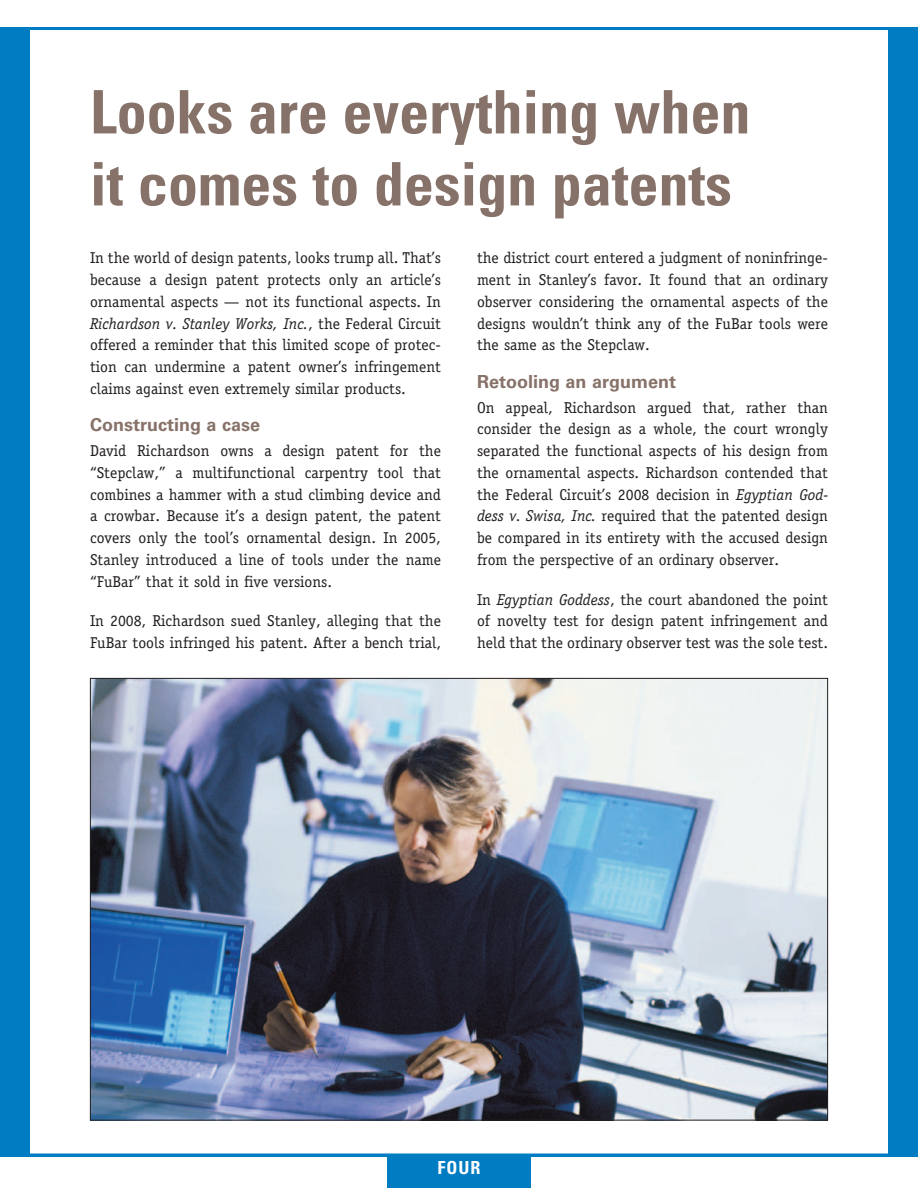
<style>
.page{position:relative;width:918px;height:1188px;background:#fff}
.page>*{position:absolute;margin:0;border:0;box-sizing:border-box;transform-origin:0 0}
.Headline{font:700 condensed 60px/72px "Univers LT Std";color:#877269}
.Subhead{font:700 18px "Univers LT Std";color:#877269}
.t1{font:700 condensed 18px "Univers LT Std";color:#fff}
.Body{font:15.75px/21.8px "Officina Serif Std";color:#231f20;text-align:justify}
.s1{font-style:italic}
</style>
<div class="page">
<div style="left:0;top:27px;width:918px;height:1129px;background:#007cc2"></div>
<div style="left:27px;top:27px;width:864px;height:1129px;background:#fff;border:3px solid #007cc2"></div>
<div style="left:387px;top:1156px;width:144px;height:32px;background:#007cc2"></div>
<img style="left:92px;top:680px;width:734px;height:438px">
<p class="Headline" style="left:90px;top:76px;width:662px">Looks are everything when it comes to design patents</p>
<p class="Body" style="left:90px;top:247px;width:353px">In the world of design patents, looks trump all. That’s because a design patent protects only an article’s ornamental aspects — not its functional aspects. In <span class="s1">Richardson v. Stanley Works, Inc.</span>, the Federal Circuit offered a reminder that this limited scope of protec&shy;tion can undermine a patent owner’s infringement claims against even extremely similar products.</p>
<p class="Subhead" style="left:90px;top:414px;width:172px">Constructing a case</p>
<p class="Body" style="left:90px;top:440px;width:353px">David Richardson owns a design patent for the “Stepclaw,” a multifunctional carpentry tool that combines a hammer with a stud climbing device and a crowbar. Because it’s a design patent, the patent covers only the tool’s ornamental design. In 2005, Stanley introduced a line of tools under the name “FuBar” that it sold in five versions.</p>
<p class="Body" style="left:90px;top:610px;width:353px">In 2008, Richardson sued Stanley, alleging that the<br>FuBar tools infringed his patent. After a bench trial,</p>
<p class="Body" style="left:477px;top:247px;width:353px">the district court entered a judgment of noninfringe&shy;ment in Stanley’s favor. It found that an ordinary observer considering the ornamental aspects of the designs wouldn’t think any of the FuBar tools were the same as the Stepclaw.</p>
<p class="Subhead" style="left:477px;top:371px;width:201px">Retooling an argument</p>
<p class="Body" style="left:477px;top:396px;width:353px">On appeal, Richardson argued that, rather than consider the design as a whole, the court wrongly separated the functional aspects of his design from the ornamental aspects. Richardson contended that the Federal Circuit’s 2008 decision in <span class="s1">Egyptian God&shy;dess v. Swisa, Inc.</span> required that the patented design be compared in its entirety with the accused design from the perspective of an ordinary observer.</p>
<p class="Body" style="left:477px;top:588px;width:353px">In <span class="s1">Egyptian Goddess</span>, the court abandoned the point of novelty test for design patent infringement and held that the ordinary observer test was the sole test.</p>
<p class="t1" style="left:438px;top:1157px;width:44px">FOUR</p>
</div>
